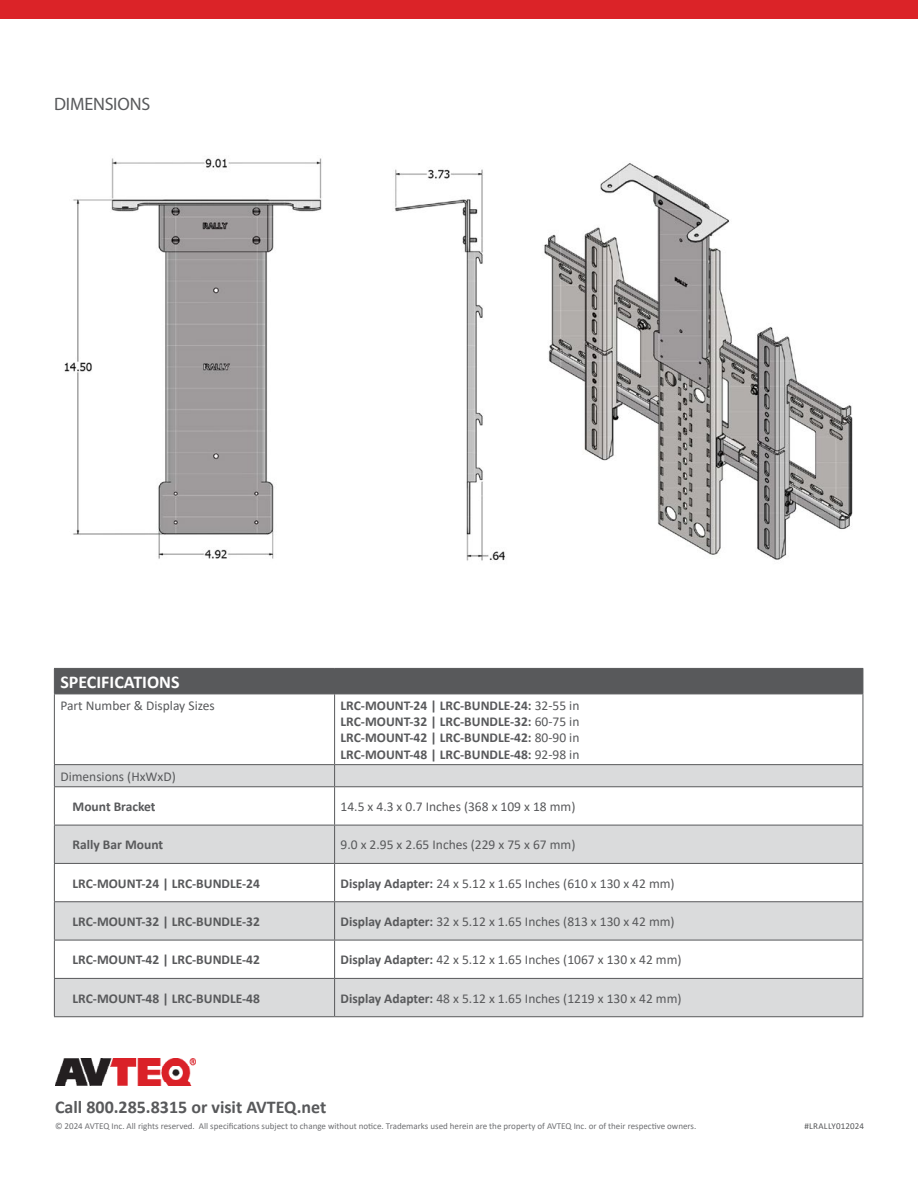
<style>
.page{position:relative;width:918px;height:1188px;background:#fff}
.page>*{position:absolute;margin:0;border:0;box-sizing:border-box;transform-origin:0 0}
.t1{font:700 18px "Calibri";color:#58595b}
.t2{font:700 18px "Calibri";color:#fff}
.t3{font:18px "Myriad Pro";letter-spacing:-.005em;color:#58595b}
.t4{font:13.5px "Calibri";color:#58595b}
.t5{font:700 13.5px/16.2px "Calibri";color:#58595b;text-align:justify}
.t6{font:9px "Calibri";color:#6d6e71}
.t7{font:9px "Calibri";letter-spacing:.015em;color:#58595b}
.s1{font-weight:400}
.s2{font-weight:700}
</style>
<div class="page">
<div style="left:0;top:0;width:918px;height:19px;background:#db2328"></div>
<img style="left:55px;top:1059px;width:140px;height:26px">
<svg style="left:55px;top:765px;width:808px;height:251px;fill:#dadbdc"></svg>
<hr style="left:54px;top:694px;width:1px;height:70px;background:#58595b">
<hr style="left:334px;top:694px;width:1px;height:70px;background:#58595b">
<hr style="left:863px;top:694px;width:1px;height:70px;background:#58595b">
<hr style="left:54px;top:764px;width:281px;height:1px;background:#58595b">
<svg style="left:54px;top:765px;width:1px;height:21px"></svg>
<hr style="left:335px;top:764px;width:528px;height:1px;background:#58595b">
<svg style="left:334px;top:765px;width:1px;height:21px"></svg>
<svg style="left:863px;top:765px;width:1px;height:21px"></svg>
<hr style="left:54px;top:786px;width:281px;height:1px;background:#58595b">
<hr style="left:54px;top:787px;width:1px;height:38px;background:#58595b">
<hr style="left:335px;top:786px;width:528px;height:1px;background:#58595b">
<hr style="left:334px;top:787px;width:1px;height:38px;background:#58595b">
<hr style="left:863px;top:787px;width:1px;height:38px;background:#58595b">
<hr style="left:54px;top:825px;width:281px;height:1px;background:#58595b">
<hr style="left:54px;top:825px;width:1px;height:38px;background:#58595b">
<hr style="left:335px;top:825px;width:528px;height:1px;background:#58595b">
<hr style="left:334px;top:825px;width:1px;height:38px;background:#58595b">
<hr style="left:863px;top:825px;width:1px;height:38px;background:#58595b">
<hr style="left:54px;top:863px;width:281px;height:1px;background:#58595b">
<hr style="left:54px;top:864px;width:1px;height:37px;background:#58595b">
<hr style="left:335px;top:863px;width:528px;height:1px;background:#58595b">
<hr style="left:334px;top:864px;width:1px;height:37px;background:#58595b">
<hr style="left:863px;top:864px;width:1px;height:37px;background:#58595b">
<hr style="left:54px;top:901px;width:281px;height:1px;background:#58595b">
<hr style="left:54px;top:902px;width:1px;height:38px;background:#58595b">
<hr style="left:335px;top:901px;width:528px;height:1px;background:#58595b">
<hr style="left:334px;top:902px;width:1px;height:38px;background:#58595b">
<hr style="left:863px;top:902px;width:1px;height:38px;background:#58595b">
<hr style="left:54px;top:940px;width:281px;height:1px;background:#58595b">
<hr style="left:54px;top:940px;width:1px;height:38px;background:#58595b">
<hr style="left:335px;top:940px;width:528px;height:1px;background:#58595b">
<hr style="left:334px;top:940px;width:1px;height:38px;background:#58595b">
<hr style="left:863px;top:940px;width:1px;height:38px;background:#58595b">
<hr style="left:54px;top:978px;width:281px;height:1px;background:#58595b">
<hr style="left:54px;top:979px;width:1px;height:37px;background:#58595b">
<hr style="left:335px;top:978px;width:528px;height:1px;background:#58595b">
<hr style="left:334px;top:979px;width:1px;height:37px;background:#58595b">
<hr style="left:863px;top:979px;width:1px;height:37px;background:#58595b">
<hr style="left:54px;top:1016px;width:281px;height:1px;background:#58595b">
<hr style="left:335px;top:1016px;width:528px;height:1px;background:#58595b">
<div style="left:54px;top:668px;width:810px;height:26px;background:#58595b"></div>
<hr style="left:54px;top:694px;width:281px;height:1px;background:#58595b">
<hr style="left:335px;top:694px;width:528px;height:1px;background:#58595b">
<img style="left:64px;top:158px;width:789px;height:403px">
<h1 class="t3" style="left:54px;top:93px;width:98px">DIMENSIONS</h1>
<h1 class="t2" style="left:60px;top:669px;width:121px">SPECIFICATIONS</h1>
<p class="t4" style="left:60px;top:696px;width:156px">Part Number &amp; Display Sizes</p>
<p class="t5" style="left:341px;top:697px;width:240px">LRC-MOUNT-24 | LRC-BUNDLE-24: <span class="s1">32-55 in </span>LRC-MOUNT-32 | LRC-BUNDLE-32: <span class="s1">60-75 in </span>LRC-MOUNT-42 | LRC-BUNDLE-42: <span class="s1">80-90 in </span>LRC-MOUNT-48 | LRC-BUNDLE-48: <span class="s1">92-98 in</span></p>
<p class="t4" style="left:60px;top:767px;width:117px">Dimensions (HxWxD)</p>
<p class="t5" style="left:73px;top:798px;width:85px">Mount Bracket</p>
<p class="t4" style="left:341px;top:797px;width:236px">14.5 x 4.3 x 0.7 Inches (368 x 109 x 18 mm)</p>
<p class="t5" style="left:73px;top:837px;width:92px">Rally Bar Mount</p>
<p class="t4" style="left:341px;top:835px;width:236px">9.0 x 2.95 x 2.65 Inches (229 x 75 x 67 mm)</p>
<p class="t5" style="left:73px;top:875px;width:189px">LRC-MOUNT-24 | LRC-BUNDLE-24</p>
<p class="t4" style="left:341px;top:874px;width:336px"><span class="s2">Display Adapter:</span> 24 x 5.12 x 1.65 Inches (610 x 130 x 42 mm)</p>
<p class="t5" style="left:73px;top:913px;width:189px">LRC-MOUNT-32 | LRC-BUNDLE-32</p>
<p class="t4" style="left:341px;top:912px;width:336px"><span class="s2">Display Adapter:</span> 32 x 5.12 x 1.65 Inches (813 x 130 x 42 mm)</p>
<p class="t5" style="left:73px;top:952px;width:189px">LRC-MOUNT-42 | LRC-BUNDLE-42</p>
<p class="t4" style="left:341px;top:950px;width:342px"><span class="s2">Display Adapter:</span> 42 x 5.12 x 1.65 Inches (1067 x 130 x 42 mm)</p>
<p class="t5" style="left:73px;top:990px;width:189px">LRC-MOUNT-48 | LRC-BUNDLE-48</p>
<p class="t4" style="left:341px;top:989px;width:342px"><span class="s2">Display Adapter:</span> 48 x 5.12 x 1.65 Inches (1219 x 130 x 42 mm)</p>
<h1 class="t1" style="left:55px;top:1094px;width:273px">Call 800.285.8315 or visit AVTEQ.net</h1>
<p class="t6" style="left:55px;top:1120px;width:643px">© 2024 AVTEQ Inc. All rights reserved. All specifications subject to change without notice. Trademarks used herein are the property of AVTEQ Inc. or of their respective owners.</p>
<p class="t7" style="left:805px;top:1120px;width:61px">#LRALLY012024</p>
</div>
